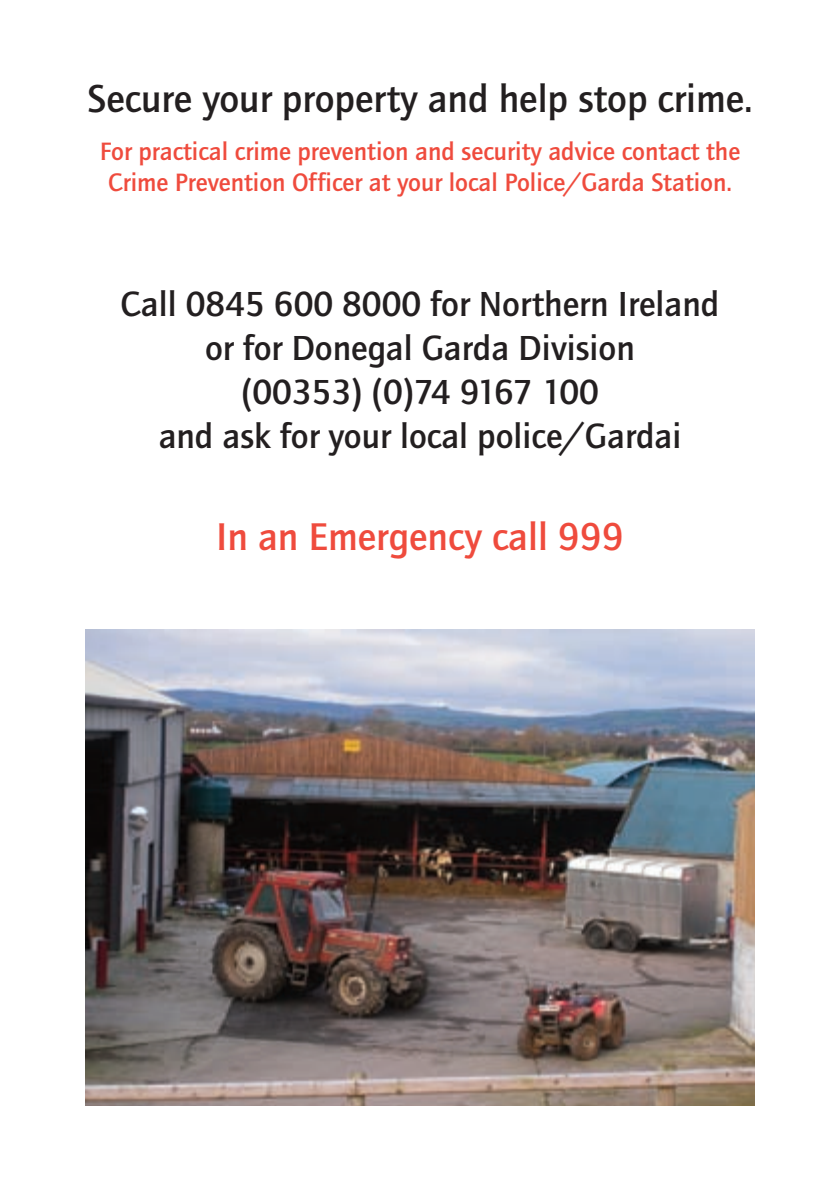
<style>
.page{position:relative;width:840px;height:1191px;background:#fff}
.page>*{position:absolute;margin:0;border:0;box-sizing:border-box;transform-origin:0 0}
.t1{font:700 40px "Quay Itc T";color:#231f20}
.t2{font:700 40px "Quay Itc T";color:#ef4b3d}
.t3{font:700 36px/44px "Quay Itc T";color:#231f20;text-align:center}
.t4{font:700 26px/31.2px "Quay Itc T";color:#ef4b3d;text-align:center}
</style>
<div class="page">
<img style="left:85px;top:629px;width:669px;height:477px">
<p class="t1" style="left:87px;top:75px;width:666px">Secure your property and help stop crime.</p>
<p class="t4" style="left:100px;top:135px;width:641px">For practical crime prevention and security advice contact the<br>Crime Prevention Officer at your local Police/Garda Station.</p>
<p class="t3" style="left:120px;top:282px;width:600px">Call 0845 600 8000 for Northern Ireland or for Donegal Garda Division<br>(00353) (0)74 9167 100<br>and ask for your local police/Gardai</p>
<p class="t2" style="left:216px;top:512px;width:409px">In an Emergency call 999</p>
</div>
